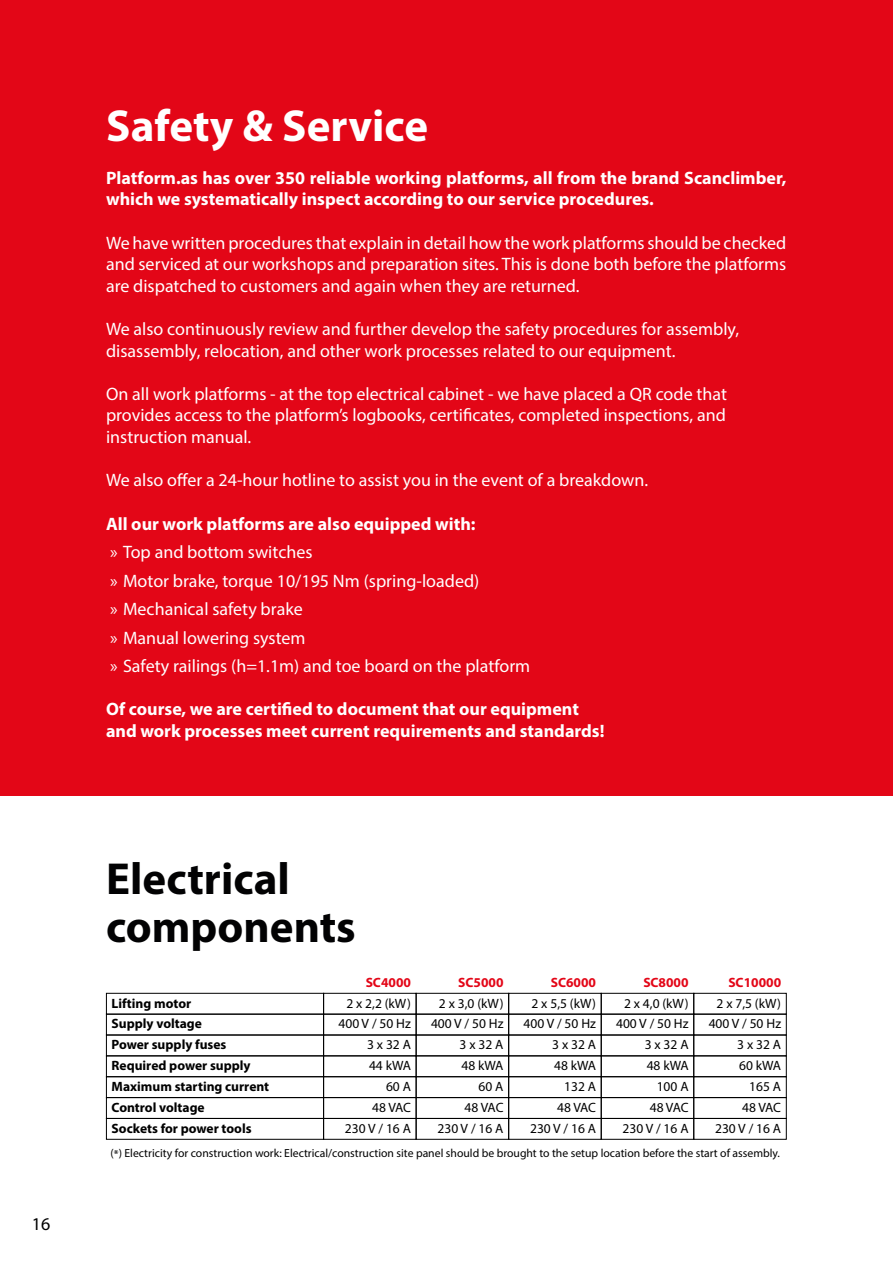
<style>
.page{position:relative;width:893px;height:1263px;background:#fff}
.page>*{position:absolute;margin:0;border:0;box-sizing:border-box;transform-origin:0 0}
.t1{font:700 45px/48px "Myriad Pro";color:#020203}
.t2{font:700 45px "Myriad Pro";color:#fff}
.t3{font:18px/21.6px "Myriad Pro";color:#fff;text-align:justify}
.t4{font:700 18px/21.6px "Myriad Pro";color:#fff}
.t5{font:18px "Myriad Pro";color:#000}
.t6{font:13.5px/20.9px "Myriad Pro";color:#000;text-align:right}
.t7{font:700 13.5px/20.9px "Myriad Pro";color:#000}
.t8{font:700 13.5px "Myriad Pro";color:#e30617}
.t9{font:11.7px "Myriad Pro";color:#000}
</style>
<div class="page">
<div style="left:0;top:0;width:893px;height:795px;background:#e30617"></div>
<div style="left:106px;top:993px;width:218px;height:21px;border:1px solid #000"></div>
<div style="left:106px;top:1014px;width:218px;height:21px;border:1px solid #000"></div>
<div style="left:106px;top:1055px;width:218px;height:22px;border:1px solid #000"></div>
<div style="left:106px;top:1076px;width:218px;height:22px;border:1px solid #000"></div>
<div style="left:323px;top:993px;width:93px;height:21px;border:1px solid #000"></div>
<div style="left:323px;top:1014px;width:93px;height:21px;border:1px solid #000"></div>
<div style="left:323px;top:1055px;width:93px;height:22px;border:1px solid #000"></div>
<div style="left:323px;top:1076px;width:93px;height:22px;border:1px solid #000"></div>
<div style="left:106px;top:1097px;width:218px;height:22px;border:1px solid #000"></div>
<div style="left:106px;top:1118px;width:218px;height:22px;border:1px solid #000"></div>
<div style="left:323px;top:1097px;width:93px;height:22px;border:1px solid #000"></div>
<div style="left:323px;top:1118px;width:93px;height:22px;border:1px solid #000"></div>
<div style="left:416px;top:993px;width:93px;height:21px;border:1px solid #000"></div>
<div style="left:416px;top:1014px;width:93px;height:21px;border:1px solid #000"></div>
<div style="left:416px;top:1055px;width:93px;height:22px;border:1px solid #000"></div>
<div style="left:416px;top:1076px;width:93px;height:22px;border:1px solid #000"></div>
<div style="left:416px;top:1097px;width:93px;height:22px;border:1px solid #000"></div>
<div style="left:416px;top:1118px;width:93px;height:22px;border:1px solid #000"></div>
<div style="left:508px;top:993px;width:94px;height:21px;border:1px solid #000"></div>
<div style="left:508px;top:1014px;width:94px;height:21px;border:1px solid #000"></div>
<div style="left:508px;top:1055px;width:94px;height:22px;border:1px solid #000"></div>
<div style="left:508px;top:1076px;width:94px;height:22px;border:1px solid #000"></div>
<div style="left:508px;top:1097px;width:94px;height:22px;border:1px solid #000"></div>
<div style="left:508px;top:1118px;width:94px;height:22px;border:1px solid #000"></div>
<div style="left:601px;top:993px;width:93px;height:21px;border:1px solid #000"></div>
<div style="left:601px;top:1014px;width:93px;height:21px;border:1px solid #000"></div>
<div style="left:601px;top:1055px;width:93px;height:22px;border:1px solid #000"></div>
<div style="left:601px;top:1076px;width:93px;height:22px;border:1px solid #000"></div>
<div style="left:601px;top:1097px;width:93px;height:22px;border:1px solid #000"></div>
<div style="left:601px;top:1118px;width:93px;height:22px;border:1px solid #000"></div>
<div style="left:693px;top:993px;width:94px;height:21px;border:1px solid #000"></div>
<div style="left:693px;top:1014px;width:94px;height:21px;border:1px solid #000"></div>
<div style="left:693px;top:1055px;width:94px;height:22px;border:1px solid #000"></div>
<div style="left:693px;top:1076px;width:94px;height:22px;border:1px solid #000"></div>
<div style="left:693px;top:1097px;width:94px;height:22px;border:1px solid #000"></div>
<div style="left:693px;top:1118px;width:94px;height:22px;border:1px solid #000"></div>
<p class="t5" style="left:32px;top:1212px;width:20px">16</p>
<h1 class="t2" style="left:106px;top:96px;width:324px">Safety &amp; Service</h1>
<p class="t4" style="left:106px;top:166px;width:682px">Platform.as has over 350 reliable working platforms, all from the brand Scanclimber, which we systematically inspect according to our service procedures.</p>
<p class="t3" style="left:106px;top:232px;width:682px">We have written procedures that explain in detail how the work platforms should be checked and serviced at our workshops and preparation sites. This is done both before the platforms are dispatched to customers and again when they are returned.</p>
<p class="t3" style="left:106px;top:318px;width:634px">We also continuously review and further develop the safety procedures for assembly, disassembly, relocation, and other work processes related to our equipment.</p>
<p class="t3" style="left:106px;top:383px;width:622px">On all work platforms - at the top electrical cabinet - we have placed a QR code that provides access to the platform’s logbooks, certificates, completed inspections, and instruction manual.</p>
<p class="t3" style="left:106px;top:469px;width:544px">We also offer a 24-hour hotline to assist you in the event of a breakdown.</p>
<p class="t4" style="left:106px;top:512px;width:371px">All our work platforms are also equipped with:</p>
<p class="t3" style="left:110px;top:537px;width:421px;line-height:28.5px;text-align:left">» Top and bottom switches<br>» Motor brake, torque 10/195 Nm (spring-loaded)<br>» Mechanical safety brake<br>» Manual lowering system<br>» Safety railings (h=1.1m) and toe board on the platform</p>
<p class="t4" style="left:106px;top:698px;width:500px">Of course, we are certified to document that our equipment and work processes meet current requirements and standards!</p>
<h1 class="t1" style="left:106px;top:853px;width:251px">Electrical components</h1>
<p class="t8" style="left:366px;top:973px;width:47px">SC4000</p>
<p class="t8" style="left:458px;top:973px;width:47px">SC5000</p>
<p class="t7" style="left:112px;top:992px;width:159px">Lifting motor<br>Supply voltage<br>Power supply fuses<br>Required power supply<br>Maximum starting current</p>
<p class="t6" style="left:338px;top:992px;width:74px">2 x 2,2 (kW)<br>400 V / 50 Hz<br>3 x 32 A<br>44 kWA<br>60 A</p>
<p class="t7" style="left:112px;top:1096px;width:142px">Control voltage<br>Sockets for power tools</p>
<p class="t6" style="left:345px;top:1096px;width:68px;line-height:21.5px">48 VAC<br>230 V / 16 A</p>
<p class="t6" style="left:431px;top:992px;width:74px">2 x 3,0 (kW)<br>400 V / 50 Hz<br>3 x 32 A<br>48 kWA<br>60 A<br>48 VAC<br>230 V / 16 A</p>
<p class="t8" style="left:551px;top:973px;width:47px">SC6000</p>
<p class="t8" style="left:643px;top:973px;width:47px">SC8000</p>
<p class="t6" style="left:524px;top:992px;width:74px">2 x 5,5 (kW)<br>400 V / 50 Hz<br>3 x 32 A<br>48 kWA<br>132 A<br>48 VAC<br>230 V / 16 A</p>
<p class="t6" style="left:616px;top:992px;width:74px">2 x 4,0 (kW)<br>400 V / 50 Hz<br>3 x 32 A<br>48 kWA<br>100 A<br>48 VAC<br>230 V / 16 A</p>
<p class="t8" style="left:728px;top:973px;width:54px">SC10000</p>
<p class="t6" style="left:709px;top:992px;width:74px">2 x 7,5 (kW)<br>400 V / 50 Hz<br>3 x 32 A<br>60 kWA<br>165 A<br>48 VAC<br>230 V / 16 A</p>
<p class="t9" style="left:111px;top:1146px;width:671px">(*) Electricity for construction work: Electrical/construction site panel should be brought to the setup location before the start of assembly.</p>
</div>
